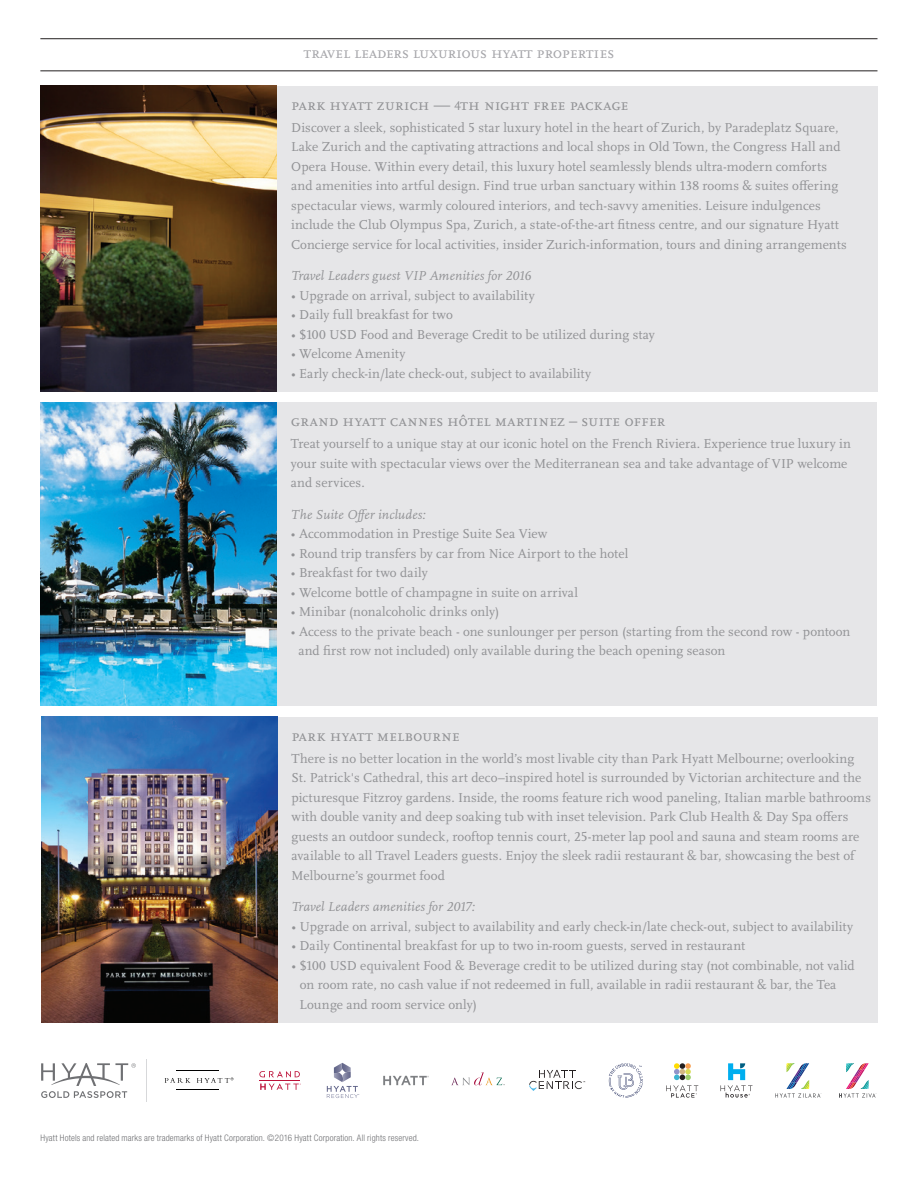
<style>
.page{position:relative;width:918px;height:1188px;background:#fff}
.page>*{position:absolute;margin:0;border:0;box-sizing:border-box;transform-origin:0 0}
.t1{font:16.5px "Scala OT";color:#919295}
.t2{font:16.5px "Scala OT";color:#a6a6aa}
.t3{font:13.5px/19.5px "Scala OT";color:#919295}
.t4{font:italic 13.5px "Scala OT";letter-spacing:.015em;color:#919295}
.t5{font:300 condensed 9px "Helvetica Neue LT Std";letter-spacing:.02em;color:#6f7073}
.s1{font-size:13.5px}
</style>
<div class="page">
<svg style="left:41px;top:1063px;width:95px;height:35px"></svg>
<hr style="left:146px;top:1059px;width:1px;height:42px;background:#d7d8da">
<svg style="left:451px;top:1072px;width:54px;height:13px"></svg>
<svg style="left:666px;top:1063px;width:32px;height:35px"></svg>
<svg style="left:721px;top:1063px;width:32px;height:35px"></svg>
<svg style="left:383px;top:1076px;width:46px;height:9px"></svg>
<svg style="left:165px;top:1078px;width:26px;height:5px"></svg>
<hr style="left:176px;top:1071px;width:42px;height:1px;background:#000">
<hr style="left:176px;top:1090px;width:42px;height:1px;background:#000">
<svg style="left:197px;top:1077px;width:37px;height:6px"></svg>
<svg style="left:609px;top:1063px;width:34px;height:35px"></svg>
<svg style="left:259px;top:1071px;width:42px;height:19px"></svg>
<svg style="left:529px;top:1070px;width:56px;height:21px"></svg>
<svg style="left:327px;top:1063px;width:33px;height:35px"></svg>
<svg style="left:775px;top:1063px;width:46px;height:35px"></svg>
<svg style="left:839px;top:1063px;width:37px;height:35px"></svg>
<hr style="left:40px;top:38px;width:837px;height:1px;background:#231f20">
<hr style="left:40px;top:70px;width:837px;height:1px;background:#231f20">
<div style="left:41px;top:402px;width:836px;height:303px;background:#e6e6e8"></div>
<img style="left:41px;top:402px;width:236px;height:303px">
<div style="left:41px;top:86px;width:837px;height:305px;background:#e6e6e8"></div>
<img style="left:41px;top:86px;width:236px;height:305px">
<div style="left:41px;top:717px;width:837px;height:305px;background:#e6e6e8"></div>
<img style="left:41px;top:717px;width:236px;height:305px">
<p class="t2" style="left:304px;top:44px;width:312px">travel leaders luxurious hyatt properties</p>
<p class="t1" style="left:291px;top:95px;width:339px">park hyatt zurich — <span class="s1">4</span>th night free package</p>
<p class="t3" style="left:291px;top:118px;width:557px">Discover a sleek, sophisticated 5 star luxury hotel in the heart of Zurich, by Paradeplatz Square, Lake Zurich and the captivating attractions and local shops in Old Town, the Congress Hall and Opera House. Within every detail, this luxury hotel seamlessly blends ultra-modern comforts and amenities into artful design. Find true urban sanctuary within 138 rooms &amp; suites offering spectacular views, warmly coloured interiors, and tech-savvy amenities. Leisure indulgences include the Club Olympus Spa, Zurich, a state-of-the-art fitness centre, and our signature Hyatt Concierge service for local activities, insider Zurich-information, tours and dining arrangements</p>
<p class="t4" style="left:291px;top:268px;width:241px">Travel Leaders guest VIP Amenities for 2016</p>
<p class="t3" style="left:291px;top:286px;width:245px">• Upgrade on arrival, subject to availability</p>
<p class="t3" style="left:291px;top:305px;width:163px">• Daily full breakfast for two</p>
<p class="t3" style="left:291px;top:325px;width:365px">• $100 USD Food and Beverage Credit to be utilized during stay</p>
<p class="t3" style="left:291px;top:344px;width:116px">• Welcome Amenity</p>
<p class="t3" style="left:291px;top:364px;width:302px">• Early check-in/late check-out, subject to availability</p>
<p class="t1" style="left:291px;top:412px;width:376px">grand hyatt cannes hôtel martinez – suite offer</p>
<p class="t3" style="left:291px;top:434px;width:562px">Treat yourself to a unique stay at our iconic hotel on the French Riviera. Experience true luxury in your suite with spectacular views over the Mediterranean sea and take advantage of VIP welcome and services.</p>
<p class="t4" style="left:291px;top:507px;width:136px">The Suite Offer includes:</p>
<p class="t3" style="left:291px;top:524px;width:258px">• Accommodation in Prestige Suite Sea View</p>
<p class="t3" style="left:291px;top:544px;width:339px">• Round trip transfers by car from Nice Airport to the hotel</p>
<p class="t3" style="left:291px;top:563px;width:138px">• Breakfast for two daily</p>
<p class="t3" style="left:291px;top:583px;width:289px">• Welcome bottle of champagne in suite on arrival</p>
<p class="t3" style="left:291px;top:602px;width:210px">• Minibar (nonalcoholic drinks only)</p>
<p class="t3" style="left:298px;top:622px;width:554px;text-indent:-7px">• Access to the private beach - one sunlounger per person (starting from the second row - pontoon and first row not included) only available during the beach opening season</p>
<p class="t1" style="left:291px;top:726px;width:170px">park hyatt melbourne</p>
<p class="t3" style="left:291px;top:749px;width:581px">There is no better location in the world’s most livable city than Park Hyatt Melbourne; overlooking St. Patrick's Cathedral, this art deco–inspired hotel is surrounded by Victorian architecture and the picturesque Fitzroy gardens. Inside, the rooms feature rich wood paneling, Italian marble bathrooms with double vanity and deep soaking tub with inset television. Park Club Health &amp; Day Spa offers guests an outdoor sundeck, rooftop tennis court, 25-meter lap pool and sauna and steam rooms are available to all Travel Leaders guests. Enjoy the sleek radii restaurant &amp; bar, showcasing the best of Melbourne’s gourmet food</p>
<p class="t4" style="left:291px;top:899px;width:185px">Travel Leaders amenities for 2017:</p>
<p class="t3" style="left:291px;top:917px;width:563px">• Upgrade on arrival, subject to availability and early check-in/late check-out, subject to availability</p>
<p class="t3" style="left:291px;top:936px;width:455px">• Daily Continental breakfast for up to two in-room guests, served in restaurant</p>
<p class="t3" style="left:300px;top:956px;width:557px;text-indent:-8px">• $100 USD equivalent Food &amp; Beverage credit to be utilized during stay (not combinable, not valid on room rate, no cash value if not redeemed in full, available in radii restaurant &amp; bar, the Tea<br>Lounge and room service only)</p>
<p class="t5" style="left:41px;top:1133px;width:380px">Hyatt Hotels and related marks are trademarks of Hyatt Corporation. ©2016 Hyatt Corporation. All rights reserved.</p>
</div>
